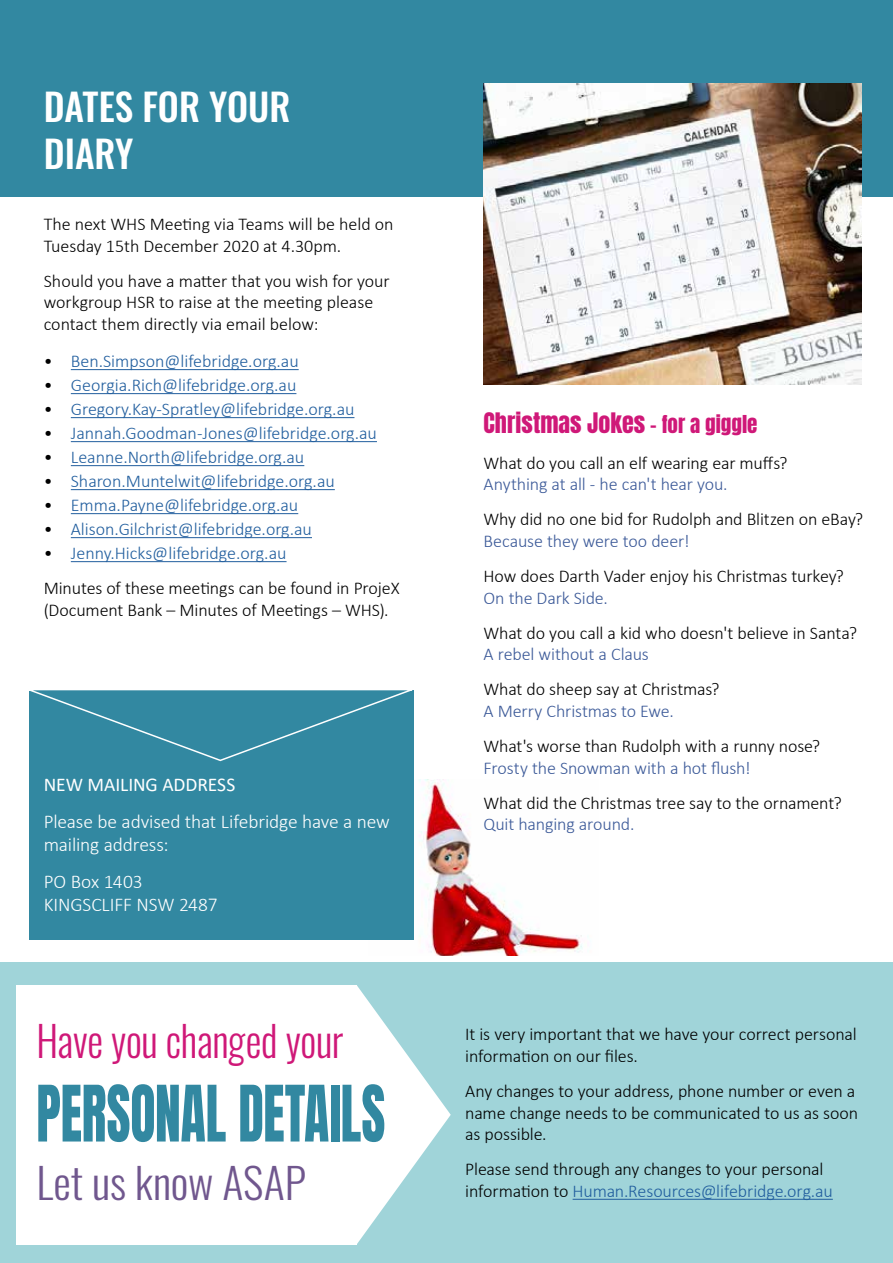
<style>
.page{position:relative;width:893px;height:1263px;background:#fff}
.page>*{position:absolute;margin:0;border:0;box-sizing:border-box;transform-origin:0 0}
.t1{font:66.15px "Anton";letter-spacing:-.005em;color:#3288a1;scale:.78 1}
.t2{font:300 42px "Oswald";letter-spacing:-.005em;color:#cf1878;scale:.94 1}
.t3{font:300 42px "Oswald";letter-spacing:-.005em;color:#70578e;scale:1.05 1}
.t4{font:500 37.5px/47.5px "Oswald";color:#fff}
.t5{font:24px "Anton";color:#cf1878}
.t6{font:300 19.5px/23.4px "Calibri";letter-spacing:-.005em;color:#fff}
.t7{font:19.5px "Calibri";letter-spacing:-.005em;color:#fff}
.t8{font:300 18px/21.6px "Calibri";letter-spacing:-.005em;color:#000}
.t9{font:300 18px "Calibri";color:#215e9e}
.t10{font:300 18px "Calibri";letter-spacing:-.01em;color:#3b5998}
.s1{color:#000}
.s2{color:#215e9e}
.s3{font-size:21px}
</style>
<div class="page">
<img style="left:419px;top:779px;width:169px;height:177px">
<hr style="left:71px;top:369px;width:228px;height:1px;background:#215e9e">
<hr style="left:71px;top:393px;width:225px;height:1px;background:#215e9e">
<hr style="left:71px;top:417px;width:283px;height:1px;background:#215e9e">
<hr style="left:71px;top:441px;width:306px;height:1px;background:#215e9e">
<hr style="left:71px;top:465px;width:233px;height:1px;background:#215e9e">
<hr style="left:71px;top:489px;width:264px;height:1px;background:#215e9e">
<hr style="left:71px;top:513px;width:227px;height:1px;background:#215e9e">
<hr style="left:71px;top:537px;width:241px;height:1px;background:#215e9e">
<hr style="left:71px;top:561px;width:216px;height:1px;background:#215e9e">
<div style="left:0;top:962px;width:893px;height:301px;background:#a0d4d9"></div>
<div style="left:17px;top:985px;width:340px;height:259px;background:#fff"></div>
<hr style="left:573px;top:1199px;width:260px;height:1px;background:#215e9e">
<svg style="left:357px;top:986px;width:94px;height:258px"></svg>
<div style="left:0;top:0;width:893px;height:196px;background:#3288a1"></div>
<div style="left:30px;top:690px;width:384px;height:250px;background:#3288a1"></div>
<svg style="left:29px;top:690px;width:384px;height:72px"></svg>
<img style="left:483px;top:84px;width:379px;height:300px">
<h3 class="t4" style="left:44px;top:85px;width:248px">DATES FOR YOUR<br>DIARY</h3>
<p class="t8" style="left:44px;top:213px;width:351px">The next WHS Meeting via Teams will be held on<br>Tuesday 15th December 2020 at 4.30pm.</p>
<p class="t8" style="left:44px;top:270px;width:347px">Should you have a matter that you wish for your workgroup HSR to raise at the meeting please contact them directly via email below:</p>
<p class="t9" style="left:44px;top:350px;width:256px"><span class="s1">•</span> Ben.Simpson@lifebridge.org.au</p>
<p class="t9" style="left:44px;top:374px;width:254px"><span class="s1">•</span> Georgia.Rich@lifebridge.org.au</p>
<p class="t9" style="left:44px;top:398px;width:312px"><span class="s1">•</span> Gregory.Kay-Spratley@lifebridge.org.au</p>
<p class="t9" style="left:44px;top:422px;width:335px"><span class="s1">•</span> Jannah.Goodman-Jones@lifebridge.org.au</p>
<p class="t9" style="left:44px;top:446px;width:262px"><span class="s1">•</span> Leanne.North@lifebridge.org.au</p>
<p class="t9" style="left:44px;top:470px;width:293px"><span class="s1">•</span> Sharon.Muntelwit@lifebridge.org.au</p>
<p class="t9" style="left:44px;top:494px;width:256px"><span class="s1">•</span> Emma.Payne@lifebridge.org.au</p>
<p class="t9" style="left:44px;top:518px;width:270px"><span class="s1">•</span> Alison.Gilchrist@lifebridge.org.au</p>
<p class="t8" style="left:44px;top:536px;width:357px;line-height:35.1px">• <span class="s2">Jenny.Hicks@lifebridge.org.au<br></span>Minutes of these meetings can be found in ProjeX</p>
<p class="t8" style="left:44px;top:599px;width:346px">(Document Bank – Minutes of Meetings – WHS).</p>
<p class="t7" style="left:44px;top:771px;width:193px">NEW MAILING ADDRESS</p>
<p class="t6" style="left:44px;top:809px;width:348px">Please be advised that Lifebridge have a new mailing address:</p>
<p class="t6" style="left:44px;top:869px;width:175px">PO Box 1403<br>KINGSCLIFF NSW 2487</p>
<h2 class="t2" style="left:36px;top:1004px;width:328px">Have you changed your</h2>
<h1 class="t1" style="left:36px;top:1080px;width:449px">PERSONAL DETAILS</h1>
<h2 class="t3" style="left:36px;top:1145px;width:258px">Let us know ASAP</h2>
<h3 class="t5" style="left:483px;top:411px;width:275px">Christmas Jokes <span class="s3">- for a giggle</span></h3>
<p class="t8" style="left:483px;top:452px;width:306px">What do you call an elf wearing ear muffs?</p>
<p class="t10" style="left:483px;top:473px;width:246px">Anything at all - he can't hear you.</p>
<p class="t8" style="left:483px;top:508px;width:381px">Why did no one bid for Rudolph and Blitzen on eBay?</p>
<p class="t10" style="left:483px;top:530px;width:208px">Because they were too deer!</p>
<p class="t8" style="left:483px;top:565px;width:362px">How does Darth Vader enjoy his Christmas turkey?</p>
<p class="t10" style="left:483px;top:586px;width:126px">On the Dark Side.</p>
<p class="t8" style="left:483px;top:622px;width:375px">What do you call a kid who doesn't believe in Santa?</p>
<p class="t10" style="left:483px;top:643px;width:167px">A rebel without a Claus</p>
<p class="t8" style="left:483px;top:678px;width:238px">What do sheep say at Christmas?</p>
<p class="t10" style="left:483px;top:700px;width:192px">A Merry Christmas to Ewe.</p>
<p class="t8" style="left:483px;top:735px;width:338px">What's worse than Rudolph with a runny nose?</p>
<p class="t10" style="left:483px;top:756px;width:269px">Frosty the Snowman with a hot flush!</p>
<p class="t8" style="left:483px;top:792px;width:360px">What did the Christmas tree say to the ornament?</p>
<p class="t10" style="left:483px;top:813px;width:152px">Quit hanging around.</p>
<p class="t8" style="left:465px;top:1023px;width:393px">It is very important that we have your correct personal information on our files.</p>
<p class="t8" style="left:465px;top:1080px;width:394px">Any changes to your address, phone number or even a name change needs to be communicated to us as soon as possible.</p>
<p class="t8" style="left:465px;top:1158px;width:369px">Please send through any changes to your personal information to <span class="s2">Human.Resources@lifebridge.org.au</span></p>
</div>
